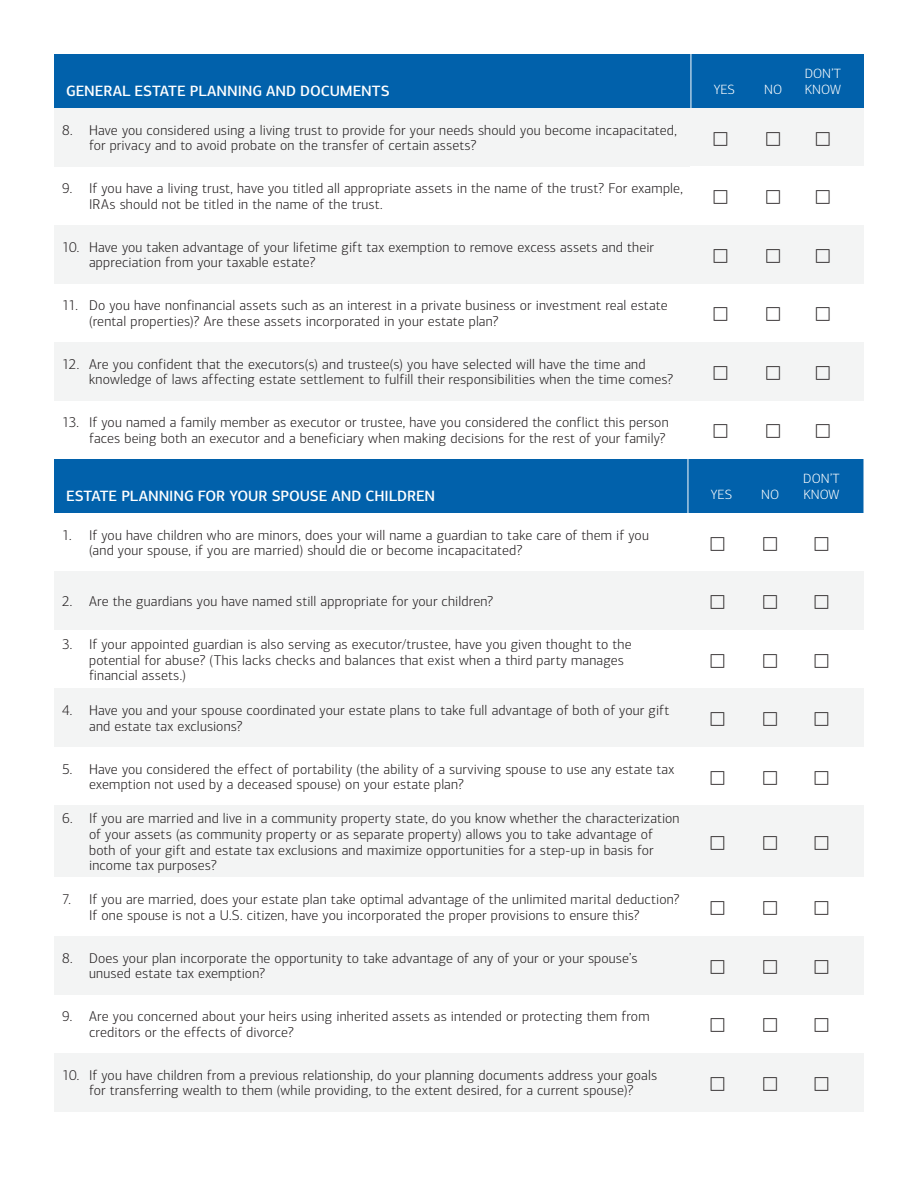
<style>
.page{position:relative;width:918px;height:1188px;background:#fff}
.page>*{position:absolute;margin:0;border:0;box-sizing:border-box;transform-origin:0 0}
.t1{font:500 15px "Connections";letter-spacing:-.005em;color:#fff}
.t2{font:300 14.25px/15.8px "Connections";letter-spacing:.01em;color:#231f20}
.t3{font:300 13.5px "Connections";color:#fff}
</style>
<div class="page">
<div style="left:54px;top:108px;width:637px;height:58px;background:#f3f4f4"></div>
<div style="left:691px;top:108px;width:173px;height:58px;background:#f3f4f4"></div>
<div style="left:54px;top:225px;width:637px;height:59px;background:#f3f4f4"></div>
<div style="left:691px;top:225px;width:173px;height:59px;background:#f3f4f4"></div>
<div style="left:54px;top:342px;width:637px;height:58px;background:#f3f4f4"></div>
<div style="left:691px;top:342px;width:173px;height:58px;background:#f3f4f4"></div>
<div style="left:54px;top:572px;width:634px;height:58px;background:#f3f4f4"></div>
<div style="left:688px;top:572px;width:176px;height:58px;background:#f3f4f4"></div>
<div style="left:54px;top:688px;width:634px;height:59px;background:#f3f4f4"></div>
<div style="left:688px;top:688px;width:176px;height:59px;background:#f3f4f4"></div>
<div style="left:54px;top:806px;width:634px;height:72px;background:#f3f4f4"></div>
<div style="left:688px;top:806px;width:176px;height:72px;background:#f3f4f4"></div>
<div style="left:54px;top:936px;width:634px;height:58px;background:#f3f4f4"></div>
<div style="left:688px;top:936px;width:176px;height:58px;background:#f3f4f4"></div>
<div style="left:54px;top:1053px;width:634px;height:59px;background:#f3f4f4"></div>
<div style="left:688px;top:1053px;width:176px;height:59px;background:#f3f4f4"></div>
<div style="left:688px;top:459px;width:176px;height:54px;background:#0161ab"></div>
<div style="left:54px;top:459px;width:634px;height:54px;background:#0161ab"></div>
<hr style="left:688px;top:459px;width:1px;height:54px;background:#fff">
<div style="left:54px;top:54px;width:637px;height:54px;background:#0161ab"></div>
<div style="left:691px;top:54px;width:173px;height:54px;background:#0161ab"></div>
<hr style="left:691px;top:54px;width:1px;height:54px;background:#fff">
<p class="t1" style="left:66px;top:82px;width:325px">GENERAL ESTATE PLANNING AND DOCUMENTS</p>
<p class="t2" style="left:89px;top:122px;width:589px;text-indent:-27px">8. Have you considered using a living trust to provide for your needs should you become incapacitated, for privacy and to avoid probate on the transfer of certain assets?</p>
<p class="t2" style="left:89px;top:181px;width:595px;text-indent:-27px">9. If you have a living trust, have you titled all appropriate assets in the name of the trust? For example,<br>IRAs should not be titled in the name of the trust.</p>
<p class="t2" style="left:89px;top:239px;width:566px;text-indent:-27px">10. Have you taken advantage of your lifetime gift tax exemption to remove excess assets and their appreciation from your taxable estate?</p>
<p class="t2" style="left:89px;top:298px;width:580px;text-indent:-27px">11. Do you have nonfinancial assets such as an interest in a private business or investment real estate (rental properties)? Are these assets incorporated in your estate plan?</p>
<p class="t2" style="left:89px;top:356px;width:586px;text-indent:-27px">12. Are you confident that the executors(s) and trustee(s) you have selected will have the time and knowledge of laws affecting estate settlement to fulfill their responsibilities when the time comes?</p>
<p class="t2" style="left:62px;top:415px;width:608px;text-align:right">13. If you named a family member as executor or trustee, have you considered the conflict this person faces being both an executor and a beneficiary when making decisions for the rest of your family?</p>
<p class="t1" style="left:66px;top:487px;width:371px">ESTATE PLANNING FOR YOUR SPOUSE AND CHILDREN</p>
<p class="t2" style="left:89px;top:527px;width:561px;text-indent:-27px">1. If you have children who are minors, does your will name a guardian to take care of them if you (and your spouse, if you are married) should die or become incapacitated?</p>
<p class="t2" style="left:62px;top:594px;width:433px">2. Are the guardians you have named still appropriate for your children?</p>
<p class="t2" style="left:89px;top:636px;width:544px;text-indent:-27px">3. If your appointed guardian is also serving as executor/trustee, have you given thought to the potential for abuse? (This lacks checks and balances that exist when a third party manages financial assets.)</p>
<p class="t2" style="left:89px;top:703px;width:582px;text-indent:-27px">4. Have you and your spouse coordinated your estate plans to take full advantage of both of your gift and estate tax exclusions?</p>
<p class="t2" style="left:89px;top:761px;width:587px;text-indent:-27px">5. Have you considered the effect of portability (the ability of a surviving spouse to use any estate tax exemption not used by a deceased spouse) on your estate plan?</p>
<p class="t2" style="left:89px;top:811px;width:592px;text-indent:-27px">6. If you are married and live in a community property state, do you know whether the characterization of your assets (as community property or as separate property) allows you to take advantage of both of your gift and estate tax exclusions and maximize opportunities for a step-up in basis for income tax purposes?</p>
<p class="t2" style="left:89px;top:892px;width:592px;text-indent:-27px">7. If you are married, does your estate plan take optimal advantage of the unlimited marital deduction?<br>If one spouse is not a U.S. citizen, have you incorporated the proper provisions to ensure this?</p>
<p class="t2" style="left:89px;top:950px;width:550px;text-indent:-27px">8. Does your plan incorporate the opportunity to take advantage of any of your or your spouse’s unused estate tax exemption?</p>
<p class="t2" style="left:89px;top:1009px;width:562px;text-indent:-27px">9. Are you concerned about your heirs using inherited assets as intended or protecting them from creditors or the effects of divorce?</p>
<p class="t2" style="left:62px;top:1067px;width:597px;text-align:center">10. If you have children from a previous relationship, do your planning documents address your goals for transferring wealth to them (while providing, to the extent desired, for a current spouse)?</p>
<p class="t3" style="left:805px;top:66px;width:38px">DON’T</p>
<p class="t3" style="left:714px;top:82px;width:23px">YES</p>
<p class="t3" style="left:764px;top:82px;width:20px">NO</p>
<p class="t3" style="left:805px;top:82px;width:38px">KNOW</p>
<p class="t3" style="left:803px;top:471px;width:38px">DON’T</p>
<p class="t3" style="left:711px;top:487px;width:23px">YES</p>
<p class="t3" style="left:761px;top:487px;width:20px">NO</p>
<p class="t3" style="left:803px;top:487px;width:38px">KNOW</p>
</div>
